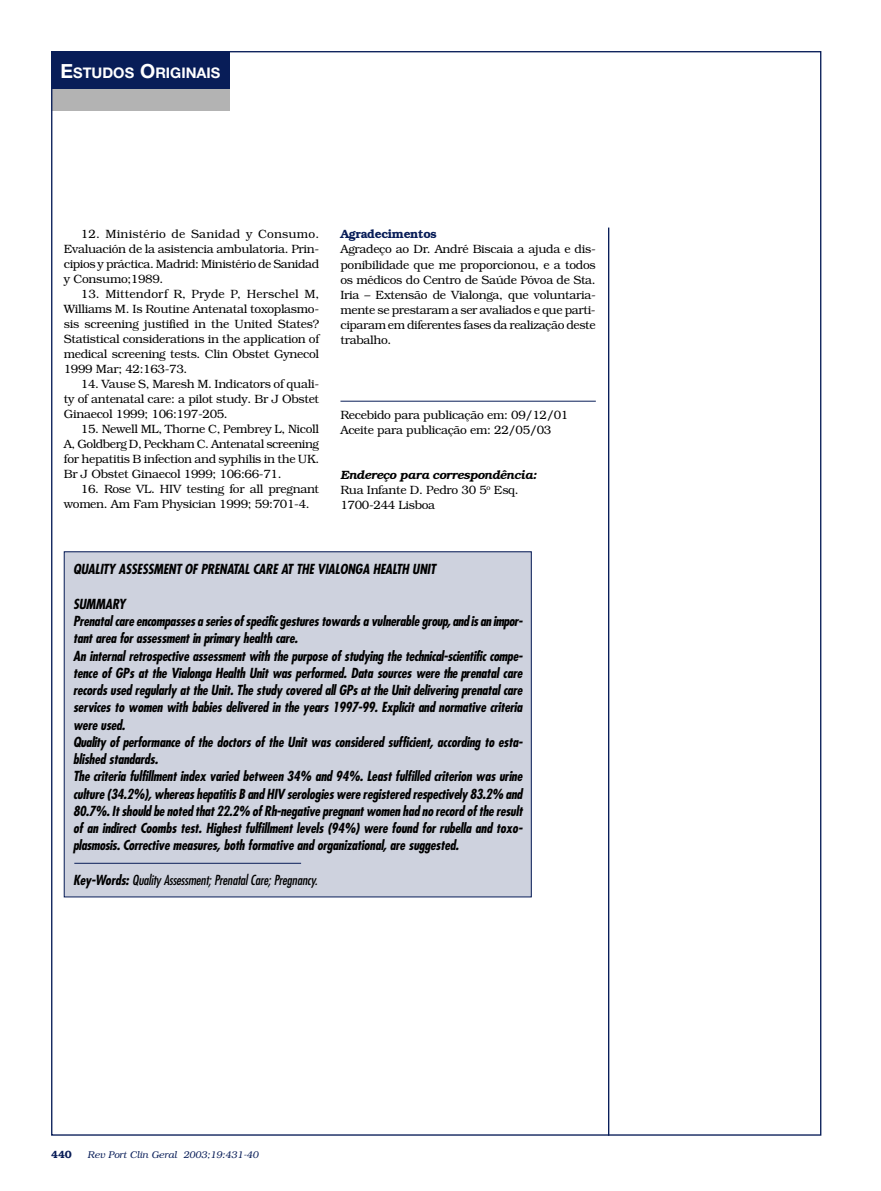
<style>
.page{position:relative;width:881px;height:1191px;background:#fff}
.page>*{position:absolute;margin:0;border:0;box-sizing:border-box;transform-origin:0 0}
.t1{font:700 14.7px "Helvetica Neue";color:#fff}
.t2{font:italic 700 condensed 13.5px/17.2px "Futura";letter-spacing:-.015em;color:#000}
.t3{font:italic condensed 13.5px "Futura";letter-spacing:-.01em;color:#000}
.t4{font:300 12px/15px "Bookman";letter-spacing:-.025em;color:#000;text-align:justify}
.t5{font:600 12px "Bookman";letter-spacing:-.025em;color:#081d58}
.t6{font:600 10.5px "Bookman";color:#081d58}
.t7{font:italic 300 9.75px "Bookman";color:#081d58}
.s1{font-size:19.5px}
.s2{font-weight:600;font-style:italic}
.s3{font-weight:700}
</style>
<div class="page">
<div style="left:51px;top:51px;width:179px;height:39px;background:#081d58"></div>
<div style="left:51px;top:89px;width:179px;height:22px;background:#b3b3b3"></div>
<hr style="left:607px;top:227px;width:2px;height:908px;background:#081d58">
<hr style="left:340px;top:401px;width:255px;height:1px;background:#081d58">
<div style="left:64px;top:552px;width:467px;height:345px;background:#ced2de"></div>
<div style="left:64px;top:551px;width:467px;height:346px;border:1px solid #081d58"></div>
<hr style="left:74px;top:863px;width:227px;height:1px;background:#081d58">
<p class="t1" style="left:60px;top:67px;width:161px"><span class="s1">E</span>STUDOS <span class="s1">O</span>RIGINAIS</p>
<p class="t4" style="left:64px;top:226px;width:257px;text-indent:17px">12. Ministério de Sanidad y Consumo.<br>Evaluación de la asistencia ambulatoria. Prin&shy;cipios y práctica. Madrid: Ministério de Sanidad y Consumo;1989.</p>
<p class="t4" style="left:64px;top:286px;width:257px;text-indent:17px">13. Mittendorf R, Pryde P, Herschel M, Williams M. Is Routine Antenatal toxoplasmo&shy;sis screening justified in the United States?<br>Statistical considerations in the application of medical screening tests. Clin Obstet Gynecol 1999 Mar; 42:163-73.</p>
<p class="t4" style="left:64px;top:376px;width:257px;text-indent:17px">14. Vause S, Maresh M. Indicators of quali&shy;ty of antenatal care: a pilot study. Br J Obstet Ginaecol 1999; 106:197-205.</p>
<p class="t4" style="left:64px;top:421px;width:257px;text-indent:17px">15. Newell ML, Thorne C, Pembrey L, Nicoll A, Goldberg D, Peckham C. Antenatal screening for hepatitis B infection and syphilis in the UK.<br>Br J Obstet Ginaecol 1999; 106:66-71.</p>
<p class="t4" style="left:64px;top:481px;width:257px;text-indent:17px">16. Rose VL. HIV testing for all pregnant women. Am Fam Physician 1999; 59:701-4.</p>
<p class="t5" style="left:340px;top:227px;width:98px">Agradecimentos</p>
<p class="t4" style="left:340px;top:242px;width:257px">Agradeço ao Dr. André Biscaia a ajuda e dis&shy;ponibilidade que me proporcionou, e a todos os médicos do Centro de Saúde Póvoa de Sta.<br>Iria – Extensão de Vialonga, que voluntaria&shy;mente se prestaram a ser avaliados e que parti&shy;ciparam em diferentes fases da realização deste trabalho.</p>
<p class="t4" style="left:340px;top:407px;width:229px">Recebido para publicação em: 09/12/01<br>Aceite para publicação em: 22/05/03</p>
<p class="t4" style="left:340px;top:467px;width:198px;text-align:left"><span class="s2">Endereço para correspondência:<br></span>Rua Infante D. Pedro 30 5<sup>o</sup> Esq.<br>1700-244 Lisboa</p>
<p class="t2" style="left:73px;top:562px;width:364px">QUALITY ASSESSMENT OF PRENATAL CARE AT THE VIALONGA HEALTH UNIT</p>
<p class="t2" style="left:73px;top:596px;width:451px">SUMMARY<br>Prenatal care encompasses a series of specific gestures towards a vulnerable group, and is an impor&shy;tant area for assessment in primary health care.<br>An internal retrospective assessment with the purpose of studying the technical-scientific compe&shy;tence of GPs at the Vialonga Health Unit was performed. Data sources were the prenatal care records used regularly at the Unit. The study covered all GPs at the Unit delivering prenatal care services to women with babies delivered in the years 1997-99. Explicit and normative criteria were used.<br>Quality of performance of the doctors of the Unit was considered sufficient, according to esta&shy;blished standards.<br>The criteria fulfillment index varied between 34% and 94%. Least fulfilled criterion was urine culture (34.2%), whereas hepatitis B and HIV serologies were registered respectively 83.2% and 80.7%. It should be noted that 22.2% of Rh-negative pregnant women had no record of the result of an indirect Coombs test. Highest fulfillment levels (94%) were found for rubella and toxo&shy;plasmosis. Corrective measures, both formative and organizational, are suggested.</p>
<p class="t3" style="left:73px;top:873px;width:246px"><span class="s3">Key-Words:</span> Quality Assessment; Prenatal Care; Pregnancy.</p>
<p class="t6" style="left:51px;top:1148px;width:22px">440</p>
<p class="t7" style="left:88px;top:1149px;width:172px">Rev Port Clin Geral 2003;19:431-40</p>
</div>
